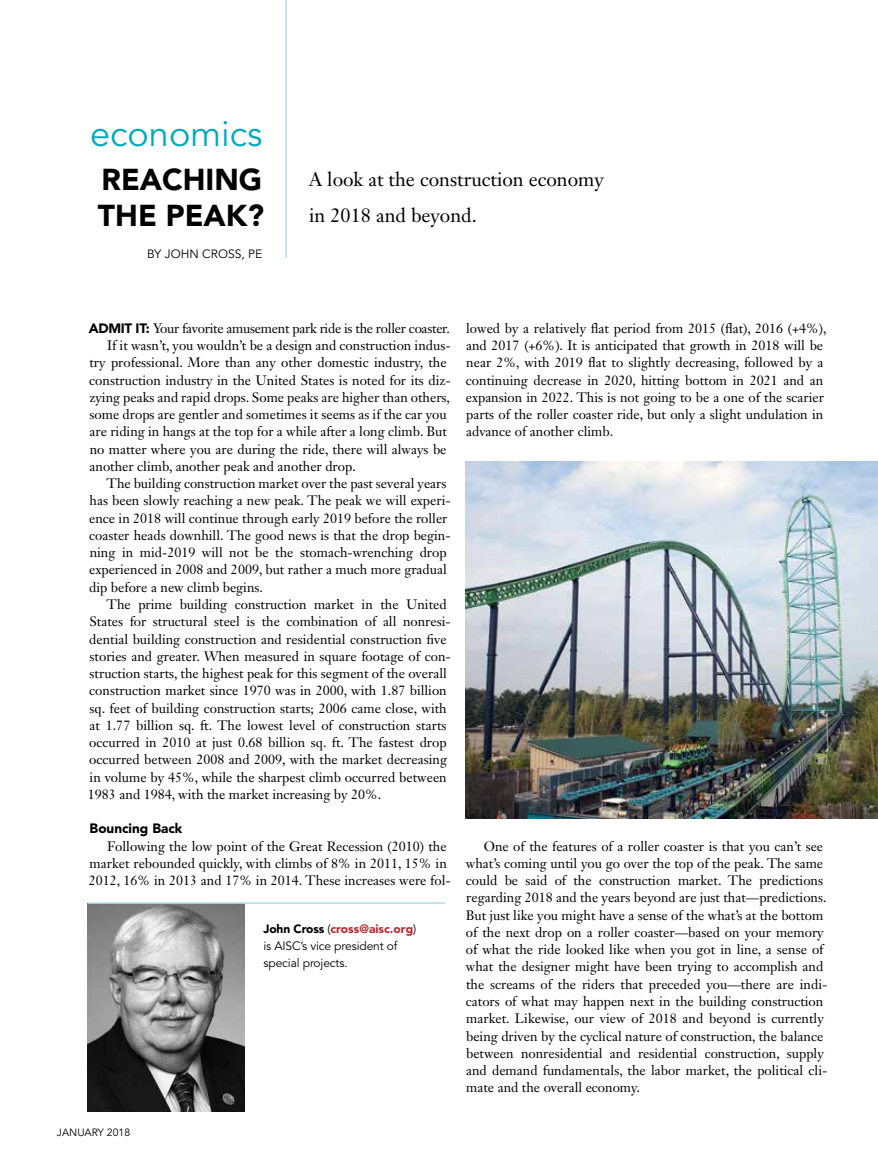
<style>
.page{position:relative;width:878px;height:1175px;background:#fff}
.page>*{position:absolute;margin:0;border:0;box-sizing:border-box;transform-origin:0 0}
.t1{font:36px "Avenir LT Std";color:#00abbd}
.t2{font:900 30px/36px "Avenir LT Std";color:#000}
.t3{font:19.5px/36px "Janson Text LT Std";color:#000}
.t4{font:13.5px/17.2px "Janson Text LT Std";color:#000}
.t5{font:13.5px "Janson Text LT Std";letter-spacing:-.02em;color:#000}
.t6{font:900 13.5px "Avenir LT Std";color:#000}
.t7{font:12px/17.2px "Avenir LT Std";letter-spacing:-.01em;color:#000}
.t8{font:10.5px "Avenir LT Std";color:#000}
.s1{font-family:"Avenir LT Std";font-weight:900}
.s2{font-weight:900}
.s3{font-weight:900;color:#b8292f}
</style>
<div class="page">
<img style="left:88px;top:903px;width:157px;height:209px">
<hr style="left:285px;top:0;width:2px;height:258px;background:#afdfe4">
<hr style="left:88px;top:902px;width:357px;height:1px;background:#afdfe4">
<img style="left:465px;top:461px;width:413px;height:357px">
<h1 class="t1" style="left:90px;top:113px;width:174px">economics</h1>
<h2 class="t2" style="left:98px;top:161px;width:168px">REACHING<br>THE PEAK?</h2>
<p class="t7" style="left:147px;top:245px;width:117px">BY JOHN CROSS, PE</p>
<h3 class="t3" style="left:309px;top:161px;width:296px">A look at the construction economy in 2018 and beyond.</h3>
<p class="t5" style="left:89px;top:319px;width:363px"><span class="s1">ADMIT IT:</span> Your favorite amusement park ride is the roller coaster.</p>
<p class="t4" style="left:107px;top:337px;width:345px">If it wasn’t, you wouldn’t be a design and construction indus-</p>
<p class="t4" style="left:89px;top:354px;width:358px">try professional. More than any other domestic industry, the</p>
<p class="t4" style="left:89px;top:371px;width:363px">construction industry in the United States is noted for its diz-</p>
<p class="t4" style="left:89px;top:388px;width:362px">zying peaks and rapid drops. Some peaks are higher than others,</p>
<p class="t4" style="left:90px;top:406px;width:358px">some drops are gentler and sometimes it seems as if the car you</p>
<p class="t4" style="left:89px;top:423px;width:359px">are riding in hangs at the top for a while after a long climb. But</p>
<p class="t4" style="left:90px;top:440px;width:358px">no matter where you are during the ride, there will always be</p>
<p class="t4" style="left:89px;top:457px;width:268px">another climb, another peak and another drop.</p>
<p class="t4" style="left:107px;top:475px;width:341px">The building construction market over the past several years</p>
<p class="t4" style="left:90px;top:492px;width:362px">has been slowly reaching a new peak. The peak we will experi-</p>
<p class="t4" style="left:89px;top:509px;width:360px">ence in 2018 will continue through early 2019 before the roller</p>
<p class="t4" style="left:89px;top:526px;width:363px">coaster heads downhill. The good news is that the drop begin-</p>
<p class="t4" style="left:90px;top:544px;width:358px">ning in mid-2019 will not be the stomach-wrenching drop</p>
<p class="t4" style="left:89px;top:561px;width:359px">experienced in 2008 and 2009, but rather a much more gradual</p>
<p class="t4" style="left:89px;top:578px;width:175px">dip before a new climb begins.</p>
<p class="t4" style="left:107px;top:595px;width:341px">The prime building construction market in the United</p>
<p class="t4" style="left:89px;top:613px;width:363px">States for structural steel is the combination of all nonresi-</p>
<p class="t4" style="left:89px;top:630px;width:359px">dential building construction and residential construction five</p>
<p class="t4" style="left:90px;top:647px;width:362px">stories and greater. When measured in square footage of con-</p>
<p class="t4" style="left:90px;top:664px;width:359px">struction starts, the highest peak for this segment of the overall</p>
<p class="t4" style="left:89px;top:682px;width:359px">construction market since 1970 was in 2000, with 1.87 billion</p>
<p class="t4" style="left:90px;top:699px;width:358px">sq. feet of building construction starts; 2006 came close, with</p>
<p class="t4" style="left:89px;top:716px;width:358px">at 1.77 billion sq. ft. The lowest level of construction starts</p>
<p class="t4" style="left:89px;top:733px;width:359px">occurred in 2010 at just 0.68 billion sq. ft. The fastest drop</p>
<p class="t4" style="left:89px;top:751px;width:359px">occurred between 2008 and 2009, with the market decreasing</p>
<p class="t4" style="left:90px;top:768px;width:359px">in volume by 45%, while the sharpest climb occurred between</p>
<p class="t4" style="left:88px;top:785px;width:295px">1983 and 1984, with the market increasing by 20%.</p>
<p class="t6" style="left:90px;top:820px;width:94px">Bouncing Back</p>
<p class="t4" style="left:89px;top:837px;width:363px;text-indent:18px">Following the low point of the Great Recession (2010) the market rebounded quickly, with climbs of 8% in 2011, 15% in<br>2012, 16% in 2013 and 17% in 2014. These increases were fol-</p>
<p class="t8" style="left:57px;top:1126px;width:75px">JANUARY 2018</p>
<p class="t7" style="left:263px;top:920px;width:154px"><span class="s2">John Cross</span> (<span class="s3">cross@aisc.org</span>) is AISC’s vice president of special projects.</p>
<p class="t4" style="left:466px;top:319px;width:362px">lowed by a relatively flat period from 2015 (flat), 2016 (+4%), and 2017 (+6%). It is anticipated that growth in 2018 will be near 2%, with 2019 flat to slightly decreasing, followed by a continuing decrease in 2020, hitting bottom in 2021 and an expansion in 2022. This is not going to be a one of the scarier parts of the roller coaster ride, but only a slight undulation in advance of another climb.</p>
<p class="t4" style="left:465px;top:837px;width:363px;text-indent:18px">One of the features of a roller coaster is that you can’t see what’s coming until you go over the top of the peak. The same could be said of the construction market. The predictions regarding 2018 and the years beyond are just that—predictions.<br>But just like you might have a sense of the what’s at the bottom of the next drop on a roller coaster—based on your memory of what the ride looked like when you got in line, a sense of what the designer might have been trying to accomplish and the screams of the riders that preceded you—there are indi&shy;cators of what may happen next in the building construction market. Likewise, our view of 2018 and beyond is currently being driven by the cyclical nature of construction, the balance between nonresidential and residential construction, supply and demand fundamentals, the labor market, the political cli&shy;mate and the overall economy.</p>
</div>
